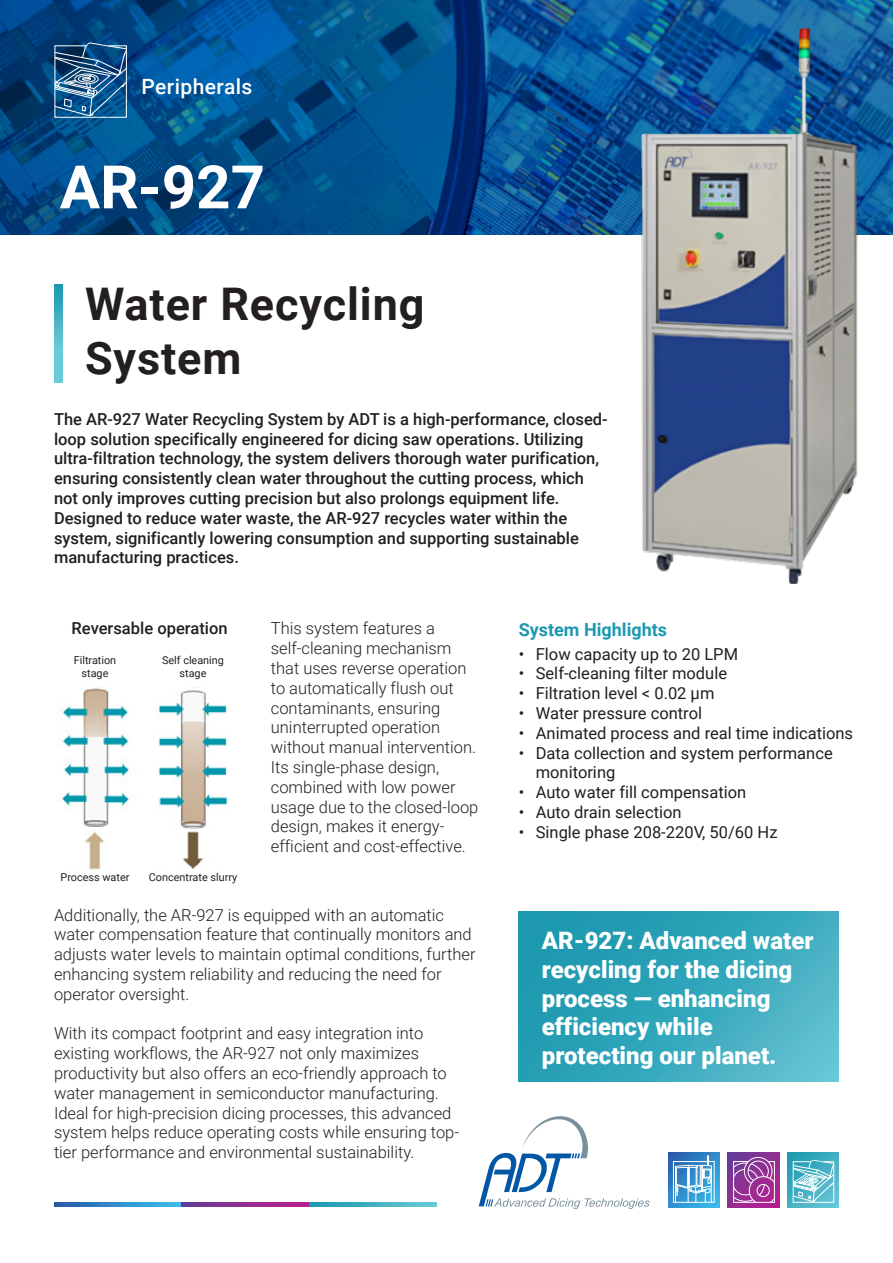
<style>
.page{position:relative;width:893px;height:1263px;background:#fff}
.page>*{position:absolute;margin:0;border:0;box-sizing:border-box;transform-origin:0 0}
.t1{font:700 60px "Roboto";color:#fff}
.t2{font:700 45px/54px "Roboto";letter-spacing:.02em;color:#231f20}
.Text_Ratz{font:900 24px/28.8px "Roboto";color:#fff}
.t3{font:500 21px "Roboto";letter-spacing:.02em;color:#fff}
.Tex_Rzta_Koteret{font:700 18px "Roboto";color:#1c98af}
.Text_Ratz-2{font:300 16.5px/19.8px "Roboto";color:#231f20}
.Text_Ratz-3{font:500 16.5px/19.8px "Roboto";color:#231f20}
.t4{font:16.5px/19.8px "Roboto";color:#231f20}
.Tex_Rzta_Koteret-2{font:500 16.5px "Roboto";color:#231f20}
.Tex_Rzta_Koteret-3{font:10.8px/13px "Roboto";color:#231f20;text-align:center}
</style>
<div class="page">
<img style="left:56px;top:687px;width:172px;height:183px">
<svg style="left:0;top:0;width:893px;height:235px;background:#034e8c"></svg>
<svg style="left:479px;top:1116px;width:171px;height:93px"></svg>
<svg style="left:668px;top:1152px;width:52px;height:56px"></svg>
<svg style="left:673px;top:1155px;width:42px;height:48px;background:#76b2dc"></svg>
<svg style="left:728px;top:1152px;width:51px;height:56px"></svg>
<svg style="left:733px;top:1157px;width:42px;height:46px;background:#aa5eab"></svg>
<svg style="left:787px;top:1152px;width:52px;height:56px"></svg>
<svg style="left:793px;top:1159px;width:41px;height:43px;background:#80c9d6"></svg>
<svg style="left:54px;top:42px;width:73px;height:76px;background:#366c98"></svg>
<svg style="left:54px;top:1202px;width:128px;height:5px"></svg>
<svg style="left:182px;top:1202px;width:127px;height:5px"></svg>
<svg style="left:309px;top:1202px;width:128px;height:5px"></svg>
<svg style="left:519px;top:911px;width:320px;height:171px;background:#34a7bb"></svg>
<svg style="left:54px;top:285px;width:9px;height:98px"></svg>
<img style="left:619px;top:9px;width:260px;height:574px">
<p class="t3" style="left:141px;top:71px;width:112px">Peripherals</p>
<p class="t1" style="left:60px;top:145px;width:207px">AR-927</p>
<p class="t2" style="left:85px;top:275px;width:341px">Water Recycling<br>System</p>
<p class="Text_Ratz-3" style="left:54px;top:408px;width:555px">The AR-927 Water Recycling System by ADT is a high-performance, closed&shy;loop solution specifically engineered for dicing saw operations. Utilizing ultra-filtration technology, the system delivers thorough water purification, ensuring consistently clean water throughout the cutting process, which not only improves cutting precision but also prolongs equipment life.<br>Designed to reduce water waste, the AR-927 recycles water within the system, significantly lowering consumption and supporting sustainable manufacturing practices.</p>
<p class="Tex_Rzta_Koteret-2" style="left:72px;top:617px;width:157px">Reversable operation</p>
<p class="Tex_Rzta_Koteret-3" style="left:74px;top:653px;width:44px">Filtration stage</p>
<p class="Tex_Rzta_Koteret-3" style="left:162px;top:653px;width:63px">Self cleaning stage</p>
<p class="Tex_Rzta_Koteret-3" style="left:61px;top:870px;width:70px">Process water</p>
<p class="Tex_Rzta_Koteret-3" style="left:149px;top:870px;width:90px">Concentrate slurry</p>
<p class="Text_Ratz-2" style="left:271px;top:618px;width:209px">This system features a self-cleaning mechanism that uses reverse operation to automatically flush out contaminants, ensuring uninterrupted operation without manual intervention.<br>Its single-phase design, combined with low power usage due to the closed-loop design, makes it energy&shy;efficient and cost-effective.</p>
<p class="Text_Ratz-2" style="left:54px;top:904px;width:423px">Additionally, the AR-927 is equipped with an automatic water compensation feature that continually monitors and adjusts water levels to maintain optimal conditions, further enhancing system reliability and reducing the need for operator oversight.</p>
<p class="Text_Ratz-2" style="left:54px;top:1023px;width:407px">With its compact footprint and easy integration into existing workflows, the AR-927 not only maximizes productivity but also offers an eco-friendly approach to water management in semiconductor manufacturing.<br>Ideal for high-precision dicing processes, this advanced system helps reduce operating costs while ensuring top&shy;tier performance and environmental sustainability.</p>
<p class="Tex_Rzta_Koteret" style="left:519px;top:616px;width:150px">System Highlights</p>
<p class="t4" style="left:519px;top:643px;width:221px">• Flow capacity up to 20 LPM</p>
<p class="t4" style="left:519px;top:663px;width:210px">• Self-cleaning filter module</p>
<p class="t4" style="left:519px;top:683px;width:197px">• Filtration level &lt; 0.02 µm</p>
<p class="t4" style="left:519px;top:703px;width:185px">• Water pressure control</p>
<p class="t4" style="left:519px;top:722px;width:336px">• Animated process and real time indications</p>
<p class="t4" style="left:536px;top:742px;width:298px;text-indent:-17px">• Data collection and system performance monitoring</p>
<p class="t4" style="left:519px;top:782px;width:229px">• Auto water fill compensation</p>
<p class="t4" style="left:519px;top:802px;width:164px">• Auto drain selection</p>
<p class="t4" style="left:519px;top:821px;width:260px">• Single phase 208-220V, 50/60 Hz</p>
<p class="Text_Ratz" style="left:542px;top:925px;width:273px">AR-927: Advanced water recycling for the dicing process — enhancing efficiency while protecting our planet.</p>
</div>
